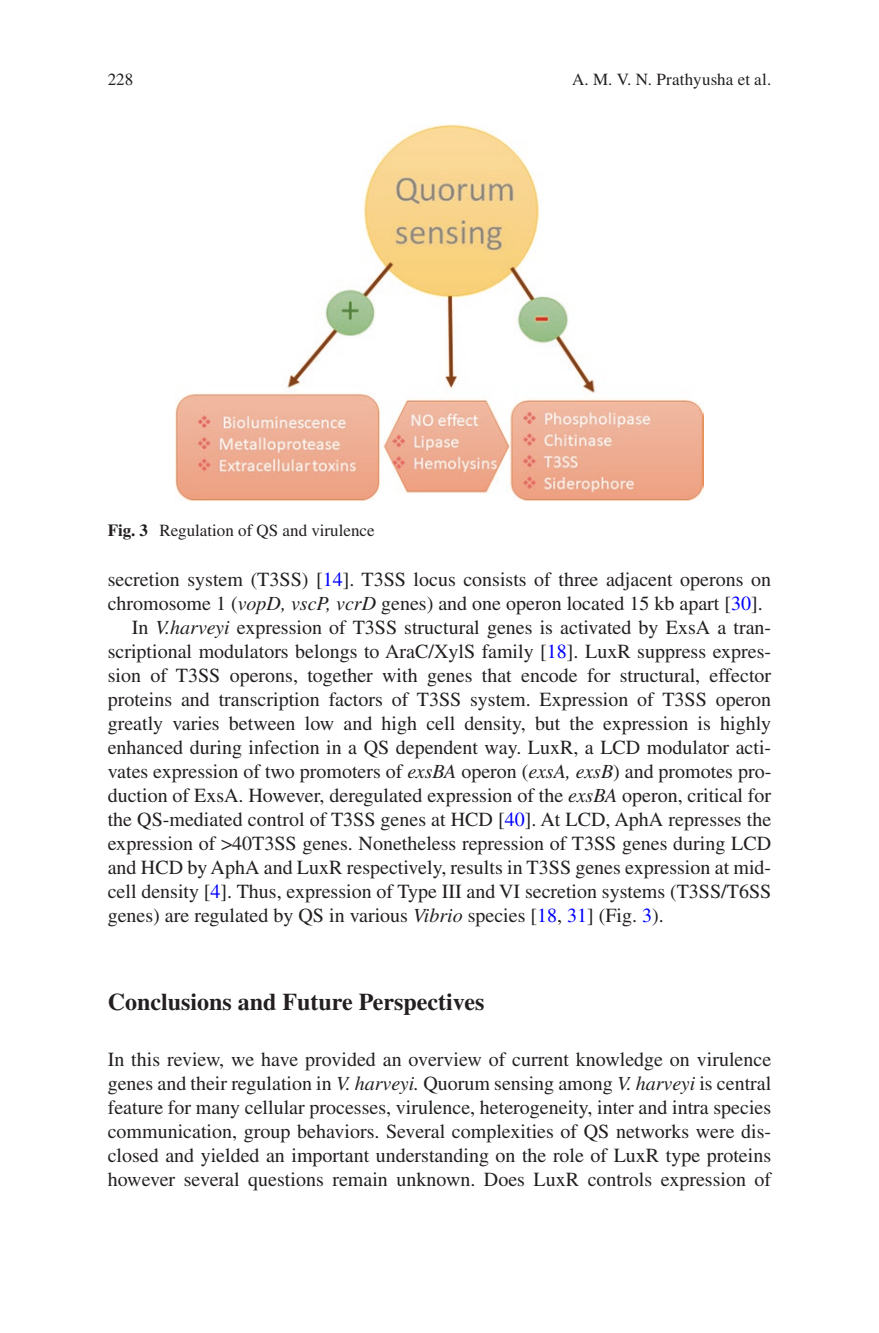
<style>
.page{position:relative;width:879px;height:1333px;background:#fff}
.page>*{position:absolute;margin:0;border:0;box-sizing:border-box;transform-origin:0 0}
.t1{font:700 24px "Vnxpts Dgggfc Times LT Std";color:#231f20}
.t2{font:20px/24px "Sjvqlf Mdvfsf Times LT Std";color:#231f20;text-align:justify}
.t3{font:17px "Sjvqlf Mdvfsf Times LT Std";color:#231f20}
.t4{font:17px "Rxcpms Vnltsk Times LT Std";letter-spacing:.005em;color:#231f20}
.s1{font-family:"Vnxpts Dgggfc Times LT Std";font-weight:700}
.s2{color:#00f}
.s3{font-family:"Sfnsnc Knxnrs Times LT Std";font-style:italic}
</style>
<div class="page">
<img style="left:175px;top:124px;width:528px;height:376px">
<p class="t3" style="left:108px;top:70px;width:27px">228</p>
<p class="t3" style="left:108px;top:521px;width:268px"><span class="s1">Fig. 3</span> Regulation of QS and virulence</p>
<p class="t4" style="left:572px;top:70px;width:200px">A. M. V. N. Prathyusha et al.</p>
<p class="t2" style="left:108px;top:567px;width:665px">secretion system (T3SS) [<span class="s2">14</span>]. T3SS locus consists of three adjacent operons on</p>
<p class="t2" style="left:108px;top:591px;width:656px">chromosome 1 (<span class="s3">vopD, vscP, vcrD</span> genes) and one operon located 15 kb apart [<span class="s2">30</span>].</p>
<p class="t2" style="left:132px;top:615px;width:641px">In <span class="s3">V.harveyi</span> expression of T3SS structural genes is activated by ExsA a tran-</p>
<p class="t2" style="left:108px;top:639px;width:665px">scriptional modulators belongs to AraC/XylS family [<span class="s2">18</span>]. LuxR suppress expres-</p>
<p class="t2" style="left:108px;top:663px;width:665px">sion of T3SS operons, together with genes that encode for structural, effector</p>
<p class="t2" style="left:108px;top:687px;width:665px">proteins and transcription factors of T3SS system. Expression of T3SS operon</p>
<p class="t2" style="left:108px;top:711px;width:665px">greatly varies between low and high cell density, but the expression is highly</p>
<p class="t2" style="left:108px;top:735px;width:665px">enhanced during infection in a QS dependent way. LuxR, a LCD modulator acti-</p>
<p class="t2" style="left:108px;top:759px;width:665px">vates expression of two promoters of <span class="s3">exsBA</span> operon (<span class="s3">exsA, exsB</span>) and promotes pro-</p>
<p class="t2" style="left:108px;top:783px;width:665px">duction of ExsA. However, deregulated expression of the <span class="s3">exsBA</span> operon, critical for</p>
<p class="t2" style="left:108px;top:807px;width:665px">the QS-mediated control of T3SS genes at HCD [<span class="s2">40</span>]. At LCD, AphA represses the</p>
<p class="t2" style="left:108px;top:831px;width:665px">expression of &gt;40T3SS genes. Nonetheless repression of T3SS genes during LCD</p>
<p class="t2" style="left:108px;top:855px;width:665px">and HCD by AphA and LuxR respectively, results in T3SS genes expression at mid-</p>
<p class="t2" style="left:108px;top:879px;width:665px">cell density [<span class="s2">4</span>]. Thus, expression of Type III and VI secretion systems (T3SS/T6SS</p>
<p class="t2" style="left:108px;top:903px;width:557px">genes) are regulated by QS in various <span class="s3">Vibrio</span> species [<span class="s2">18</span>, <span class="s2">31</span>] (Fig. <span class="s2">3</span>).</p>
<p class="t1" style="left:108px;top:987px;width:378px">Conclusions and Future Perspectives</p>
<p class="t2" style="left:108px;top:1047px;width:665px">In this review, we have provided an overview of current knowledge on virulence genes and their regulation in <span class="s3">V. harveyi.</span> Quorum sensing among <span class="s3">V. harveyi</span> is central feature for many cellular processes, virulence, heterogeneity, inter and intra species communication, group behaviors. Several complexities of QS networks were dis&shy;closed and yielded an important understanding on the role of LuxR type proteins however several questions remain unknown. Does LuxR controls expression of</p>
</div>
